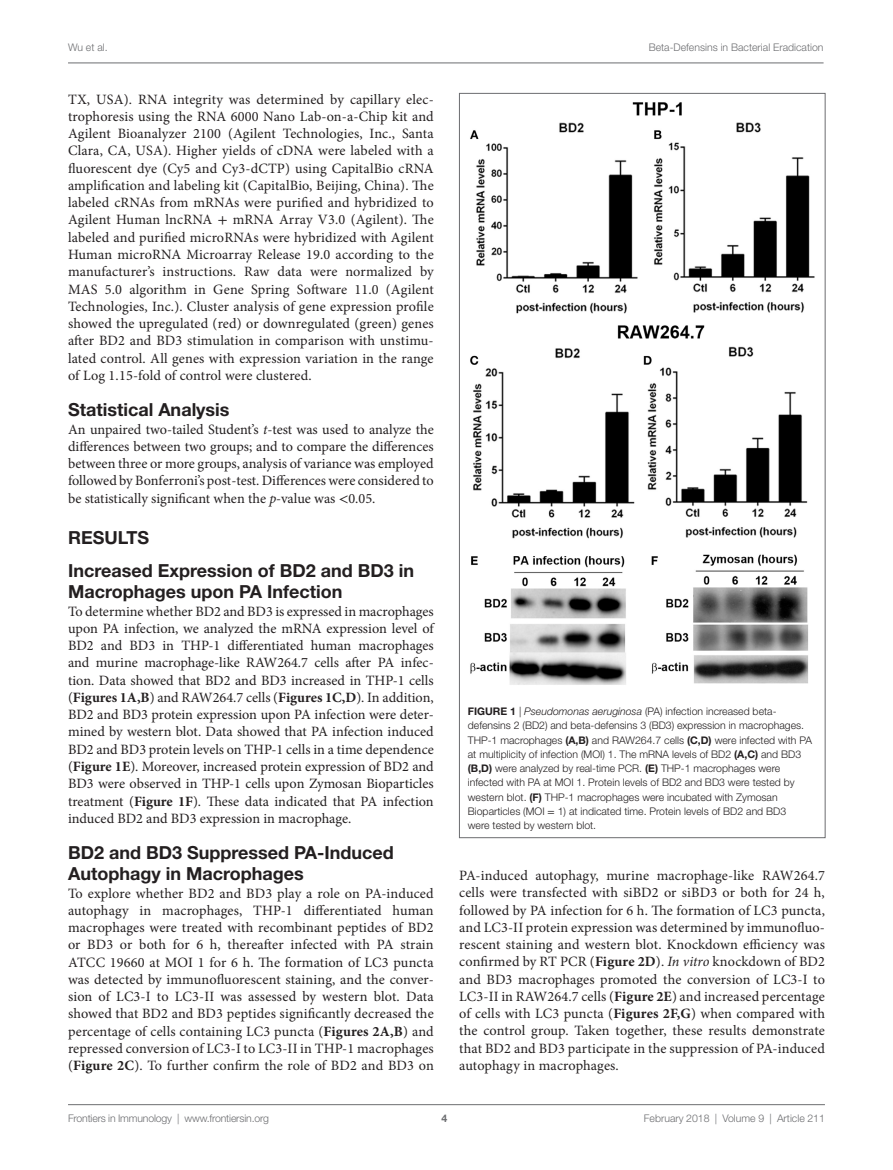
<style>
.page{position:relative;width:893px;height:1170px;background:#fff}
.page>*{position:absolute;margin:0;border:0;box-sizing:border-box;transform-origin:0 0}
.t1{font:700 18px/33.8px "Helvetica Neue LT Std";color:#231f20}
.t2{font:14.25px/17.2px "Minion Pro";letter-spacing:.005em;color:#231f20;text-align:justify}
.t3{font:300 10.5px/14.2px "Helvetica Neue LT Std";color:#231f20}
.t4{font:300 10.5px "Helvetica Neue LT Std";color:#6c6d70}
.t5{font:700 10.5px "Helvetica Neue LT Std";color:#6c6d70}
.s1{font-family:"STIX General"}
.s2{font-style:italic}
.s3{font-weight:700}
.s4{font-family:"STIX General";font-weight:400}
</style>
<div class="page">
<img style="left:470px;top:102px;width:345px;height:583px">
<hr style="left:68px;top:63px;width:756px;height:1px;background:#6c6d70">
<hr style="left:68px;top:1104px;width:757px;height:1px;background:#6c6d70">
<p class="t4" style="left:68px;top:41px;width:41px">Wu et al.</p>
<p class="t4" style="left:649px;top:41px;width:176px">Beta-Defensins in Bacterial Eradication</p>
<p class="t2" style="left:68px;top:90px;width:367px">TX, USA). RNA integrity was determined by capillary elec&shy;trophoresis using the RNA 6000 Nano Lab-on-a-Chip kit and Agilent Bioanalyzer 2100 (Agilent Technologies, Inc., Santa Clara, CA, USA). Higher yields of cDNA were labeled with a fluorescent dye (Cy5 and Cy3-dCTP) using CapitalBio cRNA amplification and labeling kit (CapitalBio, Beijing, China). The labeled cRNAs from mRNAs were purified and hybridized to Agilent Human lncRNA <span class="s1">+</span> mRNA Array V3.0 (Agilent). The labeled and purified microRNAs were hybridized with Agilent Human microRNA Microarray Release 19.0 according to the manufacturer’s instructions. Raw data were normalized by MAS 5.0 algorithm in Gene Spring Software 11.0 (Agilent Technologies, Inc.). Cluster analysis of gene expression profile showed the upregulated (red) or downregulated (green) genes after BD2 and BD3 stimulation in comparison with unstimu&shy;lated control. All genes with expression variation in the range of Log 1.15-fold of control were clustered.</p>
<p class="t1" style="left:68px;top:392px;width:163px">Statistical Analysis</p>
<p class="t2" style="left:68px;top:420px;width:367px">An unpaired two-tailed Student’s <span class="s2">t</span>-test was used to analyze the differences between two groups; and to compare the differences between three or more groups, analysis of variance was employed followed by Bonferroni’s post-test. Differences were considered to be statistically significant when the <span class="s2">p-</span>value was <span class="s1">&lt;</span>0.05.</p>
<p class="t1" style="left:68px;top:520px;width:13px">RES</p>
<p class="t1" style="left:68px;top:520px;width:348px;text-indent:36px">ULTS<br>Increased Expression of BD2 and BD3 in</p>
<p class="t1" style="left:68px;top:574px;width:276px">Macrophages upon PA Infection</p>
<p class="t2" style="left:68px;top:602px;width:367px">To determine whether BD2 and BD3 is expressed in macrophages upon PA infection, we analyzed the mRNA expression level of BD2 and BD3 in THP-1 differentiated human macrophages and murine macrophage-like RAW264.7 cells after PA infec&shy;tion. Data showed that BD2 and BD3 increased in THP-1 cells (<span class="s3">Figures 1A,B</span>) and RAW264.7 cells (<span class="s3">Figures 1C,D</span>). In addition, BD2 and BD3 protein expression upon PA infection were deter&shy;mined by western blot. Data showed that PA infection induced BD2 and BD3 protein levels on THP-1 cells in a time dependence (<span class="s3">Figure 1E</span>). Moreover, increased protein expression of BD2 and BD3 were observed in THP-1 cells upon Zymosan Bioparticles treatment (<span class="s3">Figure 1F</span>). These data indicated that PA infection induced BD2 and BD3 expression in macrophage.</p>
<p class="t1" style="left:68px;top:841px;width:327px;line-height:21px">BD2 and BD3 Suppressed PA-Induced<br>Autophagy in Macrophages</p>
<p class="t2" style="left:68px;top:884px;width:367px">To explore whether BD2 and BD3 play a role on PA-induced autophagy in macrophages, THP-1 differentiated human macrophages were treated with recombinant peptides of BD2 or BD3 or both for 6 h, thereafter infected with PA strain ATCC 19660 at MOI 1 for 6 h. The formation of LC3 puncta was detected by immunofluorescent staining, and the conver&shy;sion of LC3-I to LC3-II was assessed by western blot. Data showed that BD2 and BD3 peptides significantly decreased the percentage of cells containing LC3 puncta (<span class="s3">Figures 2A,B</span>) and repressed conversion of LC3-I to LC3-II in THP-1 macrophages (<span class="s3">Figure 2C</span>). To further confirm the role of BD2 and BD3 on</p>
<p class="t3" style="left:468px;top:704px;width:346px"><span class="s3">Figure 1</span> | <span class="s2">Pseudomonas aeruginosa</span> (PA) infection increased beta&shy;defensins 2 (BD2) and beta-defensins 3 (BD3) expression in macrophages.<br>THP-1 macrophages <span class="s3">(A,B)</span> and RAW264.7 cells <span class="s3">(C,D)</span> were infected with PA at multiplicity of infection (MOI) 1. The mRNA levels of BD2 <span class="s3">(A,C)</span> and BD3 <span class="s3">(B,D)</span> were analyzed by real-time PCR. <span class="s3">(E)</span> THP-1 macrophages were infected with PA at MOI 1. Protein levels of BD2 and BD3 were tested by western blot. <span class="s3">(F)</span> THP-1 macrophages were incubated with Zymosan Bioparticles (MOI <span class="s4">=</span> 1) at indicated time. Protein levels of BD2 and BD3<br>were tested by western blot.</p>
<p class="t2" style="left:459px;top:866px;width:367px">PA-induced autophagy, murine macrophage-like RAW264.7 cells were transfected with siBD2 or siBD3 or both for 24 h, followed by PA infection for 6 h. The formation of LC3 puncta, and LC3-II protein expression was determined by immunofluo&shy;rescent staining and western blot. Knockdown efficiency was confirmed by RT PCR (<span class="s3">Figure 2D</span>). <span class="s2">In vitro</span> knockdown of BD2 and BD3 macrophages promoted the conversion of LC3-I to LC3-II in RAW264.7 cells (<span class="s3">Figure 2E</span>) and increased percentage of cells with LC3 puncta (<span class="s3">Figures 2F,G</span>) when compared with the control group. Taken together, these results demonstrate that BD2 and BD3 participate in the suppression of PA-induced autophagy in macrophages.</p>
<p class="t4" style="left:68px;top:1111px;width:203px">Frontiers in Immunology | www.frontiersin.org</p>
<p class="t4" style="left:644px;top:1111px;width:183px">February 2018 | Volume 9 | Article 211</p>
<p class="t5" style="left:441px;top:1111px;width:7px">4</p>
</div>
